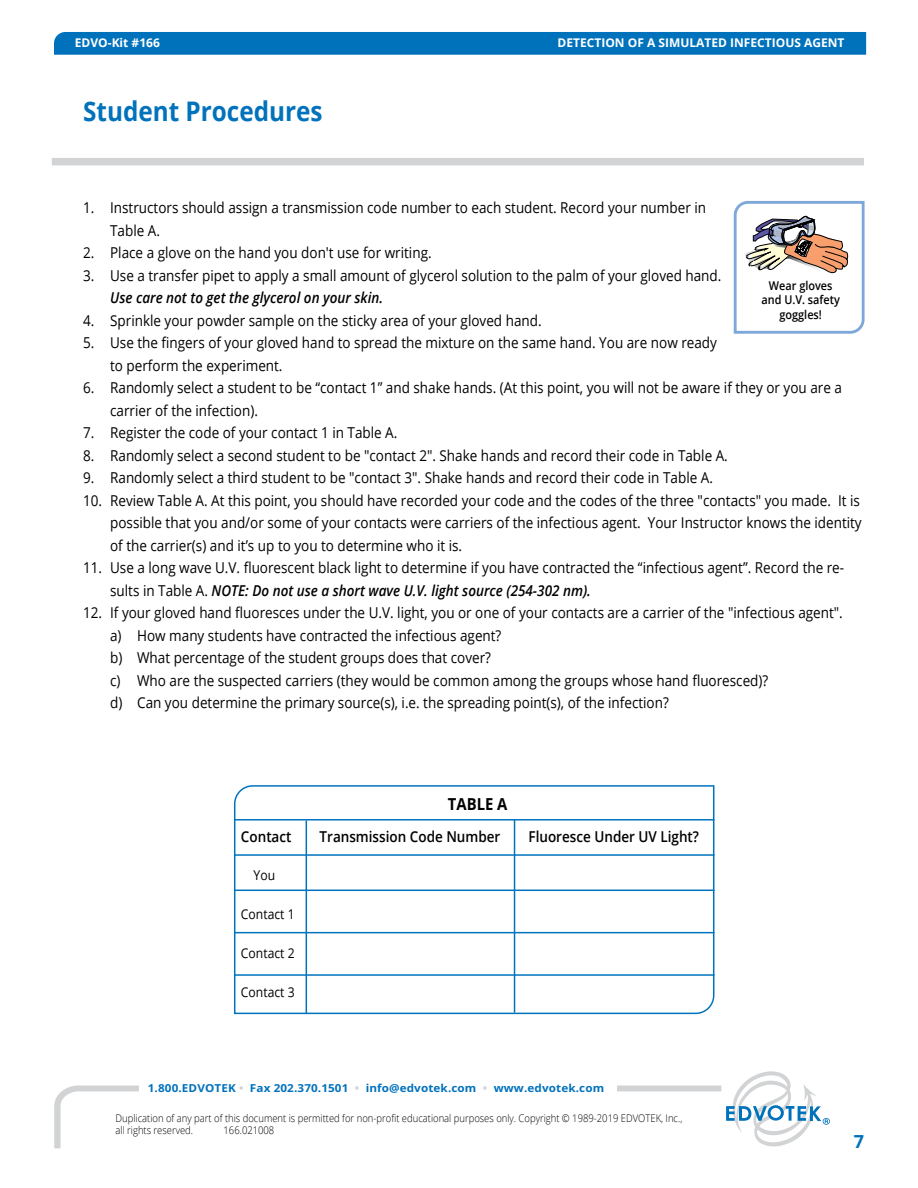
<style>
.page{position:relative;width:918px;height:1188px;background:#fff}
.page>*{position:absolute;margin:0;border:0;box-sizing:border-box;transform-origin:0 0}
.t1{font:700 27px "Open Sans";color:#0072bc;scale:.9 1}
.t2{font:700 18px "Open Sans";color:#0072bc}
.t3{font:700 16.5px "Open Sans";color:#000;scale:.9 1}
.t4{font:15px/22.5px "Open Sans";color:#000;scale:.9 1}
.t5{font:600 15px "Open Sans";color:#000;scale:.9 1}
.t6{font:italic 600 15px "Open Sans";color:#000;scale:.9 1}
.t7{font:13.5px "Open Sans";color:#000;scale:.9 1}
.t8{font:600 12.15px/14.5px "Open Sans";color:#000;text-align:center;scale:.9 1}
.t9{font:700 12px "Open Sans";color:#fff}
.t10{font:700 10.95px "Open Sans";letter-spacing:.01em;color:#0072bc;scale:1.06 1}
.t11{font:300 10.5px/12.6px "Open Sans";color:#000;scale:.9 1}
.s1{font-weight:600;font-style:italic}
.s2{color:#d1d3d4}
</style>
<div class="page">
<div style="left:52px;top:158px;width:812px;height:7px;background:#d1d3d4"></div>
<svg style="left:54px;top:1085px;width:668px;height:63px"></svg>
<div style="left:139px;top:1078px;width:477px;height:21px;background:#fff"></div>
<svg style="left:726px;top:1071px;width:104px;height:76px"></svg>
<div style="left:221px;top:1136px;width:506px;height:25px;background:#fff"></div>
<div style="left:54px;top:32px;width:812px;height:23px;background:#0072bc"></div>
<svg style="left:733px;top:201px;width:132px;height:133px"></svg>
<svg style="left:233px;top:785px;width:482px;height:230px"></svg>
<hr style="left:234px;top:819px;width:480px;height:2px;background:#0073bd">
<hr style="left:234px;top:854px;width:480px;height:2px;background:#0073bd">
<hr style="left:234px;top:890px;width:480px;height:1px;background:#0073bd">
<hr style="left:234px;top:932px;width:480px;height:1px;background:#0073bd">
<hr style="left:234px;top:974px;width:480px;height:2px;background:#0073bd">
<hr style="left:306px;top:821px;width:1px;height:193px;background:#0073bd">
<hr style="left:514px;top:819px;width:1px;height:194px;background:#0073bd">
<p class="t9" style="left:75px;top:34px;width:87px">EDVO-Kit #166</p>
<p class="t9" style="left:558px;top:34px;width:288px">DETECTION OF A SIMULATED INFECTIOUS AGENT</p>
<h1 class="t1" style="left:83px;top:92px;width:268px">Student Procedures</h1>
<p class="t4" style="left:110px;top:196px;width:664px;text-indent:-27px">1. Instructors should assign a transmission code number to each student. Record your number in<br>Table A.</p>
<p class="t4" style="left:83px;top:241px;width:389px">2. Place a glove on the hand you don't use for writing.</p>
<p class="t4" style="left:83px;top:264px;width:711px">3. Use a transfer pipet to apply a small amount of glycerol solution to the palm of your gloved hand.</p>
<p class="t6" style="left:110px;top:288px;width:305px">Use care not to get the glycerol on your skin.</p>
<p class="t4" style="left:83px;top:309px;width:511px">4. Sprinkle your powder sample on the sticky area of your gloved hand.</p>
<p class="t4" style="left:110px;top:331px;width:676px;text-indent:-27px">5. Use the fingers of your gloved hand to spread the mixture on the same hand. You are now ready to perform the experiment.</p>
<p class="t4" style="left:110px;top:376px;width:815px;text-indent:-27px">6. Randomly select a student to be “contact 1” and shake hands. (At this point, you will not be aware if they or you are a carrier of the infection).</p>
<p class="t4" style="left:83px;top:421px;width:351px">7. Register the code of your contact 1 in Table A.</p>
<p class="t4" style="left:83px;top:444px;width:718px">8. Randomly select a second student to be "contact 2". Shake hands and record their code in Table A.</p>
<p class="t4" style="left:83px;top:466px;width:701px">9. Randomly select a third student to be "contact 3". Shake hands and record their code in Table A.</p>
<p class="t4" style="left:110px;top:489px;width:837px;text-indent:-27px">10. Review Table A. At this point, you should have recorded your code and the codes of the three "contacts" you made. It is possible that you and/or some of your contacts were carriers of the infectious agent. Your Instructor knows the identity of the carrier(s) and it’s up to you to determine who it is.</p>
<p class="t4" style="left:110px;top:556px;width:817px;text-indent:-27px">11. Use a long wave U.V. fluorescent black light to determine if you have contracted the “infectious agent”. Record the re&shy;sults in Table A. <span class="s1">NOTE: Do not use a short wave U.V. light source (254-302 nm).</span></p>
<p class="t4" style="left:110px;top:601px;width:816px;text-indent:-27px">12. If your gloved hand fluoresces under the U.V. light, you or one of your contacts are a carrier of the "infectious agent". a) How many students have contracted the infectious agent?<br>b) What percentage of the student groups does that cover?<br>c) Who are the suspected carriers (they would be common among the groups whose hand fluoresced)?<br>d) Can you determine the primary source(s), i.e. the spreading point(s), of the infection?</p>
<p class="t8" style="left:762px;top:278px;width:89px">Wear gloves and U.V. safety goggles!</p>
<p class="t3" style="left:448px;top:792px;width:68px">TABLE A</p>
<p class="t5" style="left:241px;top:827px;width:58px">Contact</p>
<p class="t5" style="left:320px;top:827px;width:203px">Transmission Code Number</p>
<p class="t5" style="left:529px;top:827px;width:191px">Fluoresce Under UV Light?</p>
<p class="t7" style="left:254px;top:866px;width:26px">You</p>
<p class="t7" style="left:241px;top:905px;width:61px">Contact 1</p>
<p class="t7" style="left:241px;top:944px;width:61px">Contact 2</p>
<p class="t7" style="left:241px;top:983px;width:61px">Contact 3</p>
<p class="t10" style="left:148px;top:1081px;width:432px">1.800.EDVOTEK <span class="s2">•</span> Fax 202.370.1501 <span class="s2">•</span> info@edvotek.com <span class="s2">•</span> www.edvotek.com</p>
<p class="t11" style="left:116px;top:1111px;width:631px">Duplication of any part of this document is permitted for non-profit educational purposes only. Copyright © 1989-2019 EDVOTEK, Inc., all rights reserved.</p>
<p class="t11" style="left:224px;top:1124px;width:58px">166.021008</p>
<p class="t2" style="left:854px;top:1129px;width:12px">7</p>
</div>
